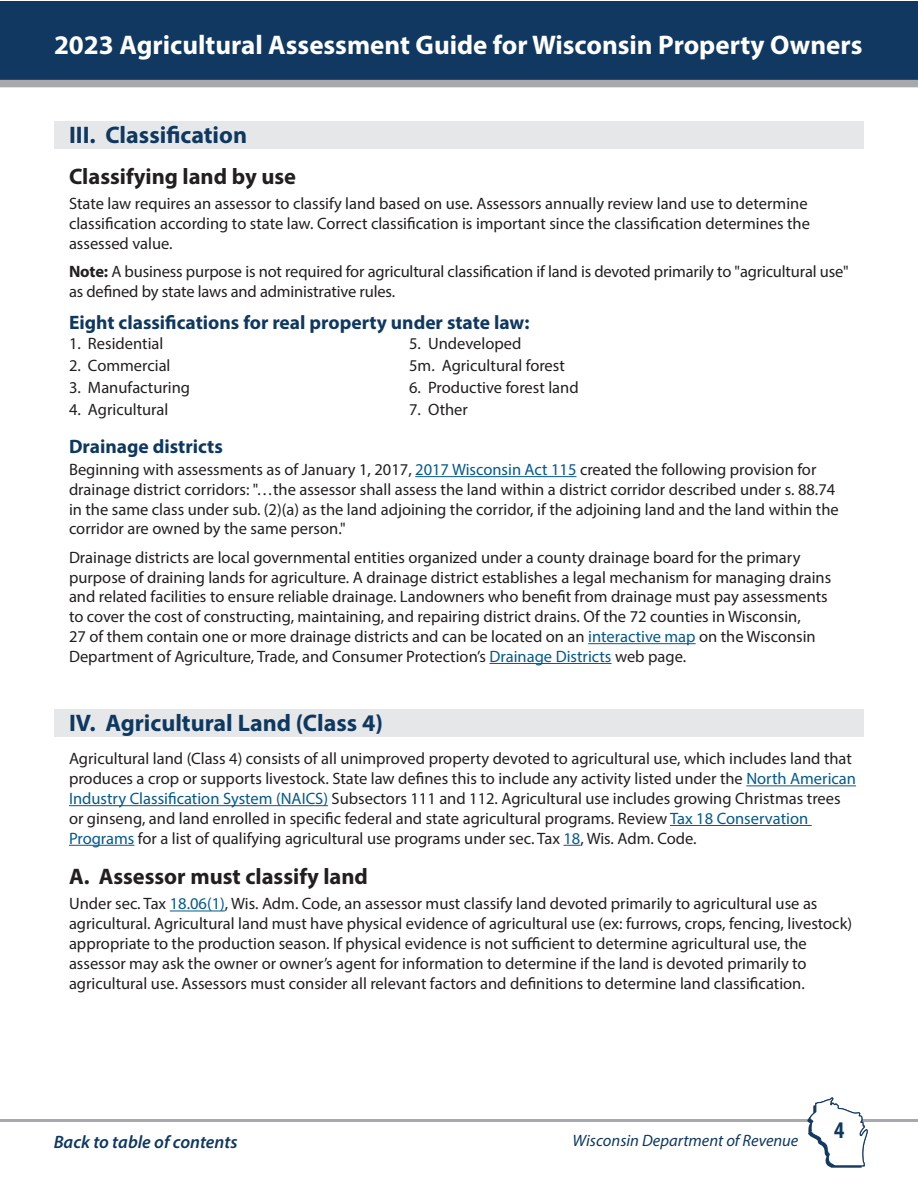
<style>
.page{position:relative;width:918px;height:1188px;background:#fff}
.page>*{position:absolute;margin:0;border:0;box-sizing:border-box;transform-origin:0 0}
.t1{font:700 27px "Myriad Pro";color:#fff}
.Heading_16_pt_bold{font:700 24px "Myriad Pro";color:#0f3860}
.t2{font:700 condensed 24px "Myriad Pro";color:#113861}
.Heading_15_pt_bold{font:700 22.5px "Myriad Pro";color:#231f20}
.Heading_12_pt_Bold{font:700 19.5px "Myriad Pro";color:#0f3860}
.t3{font:italic 600 18px "Myriad Pro";color:#0f3860}
._3rd_bulleted_list{font:16.5px/19.8px "Myriad Pro";color:#231f20}
.t4{font:italic 16.5px "Myriad Pro";color:#0f3860}
.s1{font-weight:700}
.s2{color:#05598a}
</style>
<div class="page">
<div style="left:1px;top:1px;width:917px;height:86px;background:#113861"></div>
<div style="left:0;top:80px;width:918px;height:7px;background:#a8a9ad"></div>
<hr style="left:0;top:1119px;width:918px;height:3px;background:#a8a9ad">
<svg style="left:807px;top:1097px;width:61px;height:71px"></svg>
<div style="left:54px;top:122px;width:810px;height:27px;background:#e6e7e9"></div>
<div style="left:54px;top:709px;width:810px;height:28px;background:#e6e7e9"></div>
<hr style="left:415px;top:476px;width:162px;height:1px;background:#05598a">
<hr style="left:588px;top:643px;width:108px;height:1px;background:#05598a">
<hr style="left:490px;top:663px;width:122px;height:1px;background:#05598a">
<hr style="left:746px;top:785px;width:110px;height:1px;background:#05598a">
<hr style="left:69px;top:805px;width:259px;height:1px;background:#05598a">
<hr style="left:670px;top:825px;width:142px;height:1px;background:#05598a">
<hr style="left:69px;top:845px;width:65px;height:1px;background:#05598a">
<svg style="left:563px;top:845px;width:17px;height:1px"></svg>
<hr style="left:170px;top:911px;width:55px;height:1px;background:#05598a">
<h1 class="t1" style="left:54px;top:27px;width:810px">2023 Agricultural Assessment Guide for Wisconsin Property Owners</h1>
<p class="Heading_16_pt_bold" style="left:69px;top:120px;width:180px">III. Classification</p>
<p class="Heading_15_pt_bold" style="left:69px;top:161px;width:229px">Classifying land by use</p>
<p class="_3rd_bulleted_list" style="left:69px;top:193px;width:743px">State law requires an assessor to classify land based on use. Assessors annually review land use to determine classification according to state law. Correct classification is important since the classification determines the assessed value.</p>
<p class="_3rd_bulleted_list" style="left:69px;top:261px;width:781px"><span class="s1">Note:</span> A business purpose is not required for agricultural classification if land is devoted primarily to "agricultural use" as defined by state laws and administrative rules.</p>
<p class="Heading_12_pt_Bold" style="left:69px;top:310px;width:462px">Eight classifications for real property under state law:</p>
<p class="_3rd_bulleted_list" style="left:69px;top:333px;width:96px">1. Residential</p>
<p class="_3rd_bulleted_list" style="left:69px;top:355px;width:103px">2. Commercial</p>
<p class="_3rd_bulleted_list" style="left:69px;top:377px;width:123px">3. Manufacturing</p>
<p class="_3rd_bulleted_list" style="left:69px;top:399px;width:101px">4. Agricultural</p>
<p class="_3rd_bulleted_list" style="left:409px;top:333px;width:114px">5. Undeveloped</p>
<p class="_3rd_bulleted_list" style="left:409px;top:355px;width:157px">5m. Agricultural forest</p>
<p class="_3rd_bulleted_list" style="left:409px;top:377px;width:171px">6. Productive forest land</p>
<p class="_3rd_bulleted_list" style="left:409px;top:399px;width:60px">7. Other</p>
<p class="Heading_12_pt_Bold" style="left:69px;top:434px;width:155px">Drainage districts</p>
<p class="_3rd_bulleted_list" style="left:69px;top:459px;width:771px">Beginning with assessments as of January 1, 2017, <span class="s2">2017 Wisconsin Act 115</span> created the following provision for drainage district corridors: "…the assessor shall assess the land within a district corridor described under s. 88.74 in the same class under sub. (2)(a) as the land adjoining the corridor, if the adjoining land and the land within the corridor are owned by the same person."</p>
<p class="_3rd_bulleted_list" style="left:69px;top:547px;width:764px">Drainage districts are local governmental entities organized under a county drainage board for the primary purpose of draining lands for agriculture. A drainage district establishes a legal mechanism for managing drains and related facilities to ensure reliable drainage. Landowners who benefit from drainage must pay assessments to cover the cost of constructing, maintaining, and repairing district drains. Of the 72 counties in Wisconsin,<br>27 of them contain one or more drainage districts and can be located on an <span class="s2">interactive map</span> on the Wisconsin Department of Agriculture, Trade, and Consumer Protection’s <span class="s2">Drainage Districts</span> web page.</p>
<p class="Heading_16_pt_bold" style="left:69px;top:707px;width:315px">IV. Agricultural Land (Class 4)</p>
<p class="_3rd_bulleted_list" style="left:69px;top:749px;width:789px">Agricultural land (Class 4) consists of all unimproved property devoted to agricultural use, which includes land that produces a crop or supports livestock. State law defines this to include any activity listed under the <span class="s2">North American Industry Classification System (NAICS)</span> Subsectors 111 and 112. Agricultural use includes growing Christmas trees or ginseng, and land enrolled in specific federal and state agricultural programs. Review <span class="s2">Tax 18 Conservation Programs</span> for a list of qualifying agricultural use programs under sec. Tax <span class="s2">18</span>, Wis. Adm. Code.</p>
<p class="Heading_15_pt_bold" style="left:69px;top:862px;width:301px">A. Assessor must classify land</p>
<p class="_3rd_bulleted_list" style="left:69px;top:894px;width:785px">Under sec. Tax <span class="s2">18.06(1)</span>, Wis. Adm. Code, an assessor must classify land devoted primarily to agricultural use as agricultural. Agricultural land must have physical evidence of agricultural use (ex: furrows, crops, fencing, livestock) appropriate to the production season. If physical evidence is not sufficient to determine agricultural use, the assessor may ask the owner or owner’s agent for information to determine if the land is devoted primarily to agricultural use. Assessors must consider all relevant factors and definitions to determine land classification.</p>
<p class="t3" style="left:54px;top:1130px;width:185px">Back to table of contents</p>
<p class="t4" style="left:573px;top:1130px;width:227px">Wisconsin Department of Revenue</p>
<h2 class="t2" style="left:834px;top:1115px;width:12px">4</h2>
</div>
